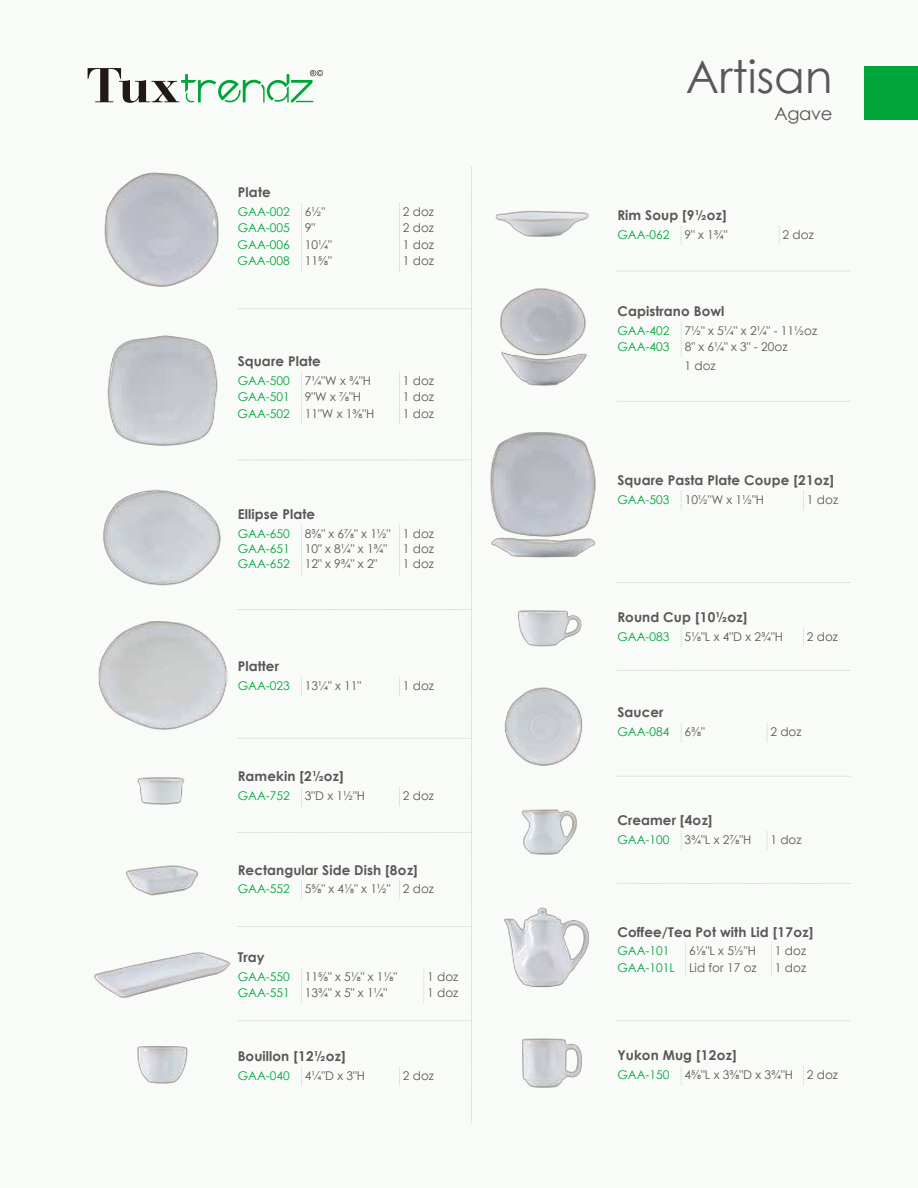
<style>
.page{position:relative;width:918px;height:1188px;background:#f8fbf7}
.page>*{position:absolute;margin:0;border:0;box-sizing:border-box;transform-origin:0 0}
.t1{font:45px "Century Gothic";color:#595757}
.t2{font:18px "Century Gothic";letter-spacing:-.02em;color:#595757}
.t3{font:700 13.5px "Century Gothic";letter-spacing:.005em;color:#595757}
.t4{font:12px/15px "Century Gothic";color:#595757}
.t5{font:12px/15px "Century Gothic";color:#00a53a;text-align:justify}
.s1{color:#00a53a}
</style>
<div class="page">
<div style="left:864px;top:66px;width:54px;height:54px;background:#00a53a"></div>
<svg style="left:88px;top:68px;width:235px;height:35px"></svg>
<svg style="left:681px;top:725px;width:1px;height:17px"></svg>
<svg style="left:681px;top:226px;width:1px;height:19px"></svg>
<svg style="left:779px;top:226px;width:1px;height:19px"></svg>
<svg style="left:681px;top:1068px;width:1px;height:17px"></svg>
<svg style="left:803px;top:1068px;width:1px;height:17px"></svg>
<svg style="left:681px;top:833px;width:1px;height:17px"></svg>
<svg style="left:767px;top:833px;width:1px;height:17px"></svg>
<svg style="left:685px;top:944px;width:1px;height:32px"></svg>
<svg style="left:771px;top:943px;width:1px;height:33px"></svg>
<svg style="left:617px;top:271px;width:234px;height:1px"></svg>
<svg style="left:617px;top:401px;width:234px;height:1px"></svg>
<svg style="left:622px;top:582px;width:229px;height:1px"></svg>
<svg style="left:622px;top:670px;width:229px;height:1px"></svg>
<svg style="left:619px;top:776px;width:232px;height:1px"></svg>
<svg style="left:617px;top:883px;width:234px;height:1px"></svg>
<svg style="left:623px;top:1020px;width:228px;height:1px"></svg>
<svg style="left:681px;top:491px;width:1px;height:19px"></svg>
<svg style="left:803px;top:491px;width:1px;height:19px"></svg>
<svg style="left:681px;top:628px;width:1px;height:19px"></svg>
<svg style="left:803px;top:628px;width:1px;height:19px"></svg>
<svg style="left:681px;top:322px;width:1px;height:35px"></svg>
<svg style="left:239px;top:203px;width:233px;height:921px"></svg>
<img style="left:104px;top:172px;width:137px;height:116px">
<img style="left:98px;top:621px;width:130px;height:109px">
<img style="left:469px;top:169px;width:120px;height:221px">
<img style="left:518px;top:582px;width:103px;height:89px">
<img style="left:468px;top:669px;width:151px;height:113px">
<img style="left:479px;top:778px;width:140px;height:77px">
<img style="left:504px;top:907px;width:85px;height:81px">
<img style="left:522px;top:1020px;width:101px;height:68px">
<img style="left:107px;top:334px;width:133px;height:114px">
<img style="left:454px;top:428px;width:142px;height:131px">
<img style="left:94px;top:952px;width:144px;height:69px">
<img style="left:126px;top:822px;width:114px;height:117px">
<img style="left:103px;top:489px;width:118px;height:97px">
<img style="left:126px;top:777px;width:97px;height:59px">
<img style="left:101px;top:1020px;width:121px;height:64px">
<p class="t3" style="left:238px;top:182px;width:35px">Plate</p>
<p class="t5" style="left:238px;top:204px;width:54px">GAA-002</p>
<p class="t4" style="left:305px;top:204px;width:22px">6½"</p>
<p class="t4" style="left:403px;top:204px;width:33px">2 doz</p>
<p class="t5" style="left:238px;top:220px;width:54px">GAA-005</p>
<p class="t4" style="left:305px;top:220px;width:12px">9"</p>
<p class="t4" style="left:403px;top:220px;width:33px">2 doz</p>
<p class="t5" style="left:238px;top:237px;width:54px">GAA-006</p>
<p class="t4" style="left:305px;top:237px;width:28px">10¼"</p>
<p class="t4" style="left:403px;top:237px;width:33px">1 doz</p>
<p class="t5" style="left:238px;top:253px;width:54px">GAA-008</p>
<p class="t4" style="left:305px;top:253px;width:28px">11⅝"</p>
<p class="t4" style="left:403px;top:253px;width:33px">1 doz</p>
<p class="t3" style="left:238px;top:351px;width:85px">Square Plate</p>
<p class="t5" style="left:238px;top:373px;width:54px">GAA-500</p>
<p class="t4" style="left:305px;top:373px;width:68px">7¼"W x ¾"H</p>
<p class="t4" style="left:403px;top:373px;width:33px">1 doz</p>
<p class="t5" style="left:238px;top:389px;width:54px">GAA-501</p>
<p class="t4" style="left:305px;top:389px;width:58px">9"W x ⅞"H</p>
<p class="t4" style="left:403px;top:389px;width:33px">1 doz</p>
<p class="t5" style="left:238px;top:406px;width:54px">GAA-502</p>
<p class="t4" style="left:305px;top:406px;width:71px">11"W x 1⅜"H</p>
<p class="t4" style="left:403px;top:406px;width:33px">1 doz</p>
<p class="t3" style="left:238px;top:504px;width:79px">Ellipse Plate</p>
<p class="t5" style="left:238px;top:526px;width:54px">GAA-650<br>GAA-651<br>GAA-652</p>
<p class="t4" style="left:305px;top:526px;width:87px">8⅜" x 6⅞" x 1½"<br>10" x 8¼" x 1¾"<br>12" x 9¾" x 2"</p>
<p class="t4" style="left:403px;top:526px;width:33px;text-align:justify">1 doz 1 doz 1 doz</p>
<p class="t3" style="left:238px;top:656px;width:43px">Platter</p>
<p class="t5" style="left:238px;top:678px;width:54px">GAA-023</p>
<p class="t4" style="left:305px;top:678px;width:58px">13¼" x 11"</p>
<p class="t4" style="left:403px;top:678px;width:33px">1 doz</p>
<p class="t3" style="left:238px;top:766px;width:108px">Ramekin [2½oz]</p>
<p class="t5" style="left:238px;top:788px;width:54px">GAA-752</p>
<p class="t4" style="left:305px;top:788px;width:62px">3"D x 1½"H</p>
<p class="t4" style="left:403px;top:788px;width:33px">2 doz</p>
<p class="t3" style="left:238px;top:859px;width:182px">Rectangular Side Dish [8oz]</p>
<p class="t5" style="left:238px;top:881px;width:54px">GAA-552</p>
<p class="t4" style="left:305px;top:881px;width:131px">5⅝" x 4⅛" x 1½" 2 doz</p>
<p class="t3" style="left:238px;top:946px;width:29px">Tray</p>
<p class="t5" style="left:238px;top:968px;width:54px">GAA-550</p>
<p class="t4" style="left:305px;top:968px;width:94px">11⅝" x 5⅛" x 1⅛"</p>
<p class="t5" style="left:238px;top:985px;width:54px">GAA-551</p>
<p class="t4" style="left:305px;top:985px;width:84px">13¾" x 5" x 1¼"</p>
<p class="t3" style="left:238px;top:1046px;width:110px">Bouillon [12½oz]</p>
<p class="t4" style="left:427px;top:968px;width:33px;line-height:16.2px">1 doz<br>1 doz</p>
<p class="t5" style="left:238px;top:1068px;width:54px">GAA-040</p>
<p class="t4" style="left:305px;top:1068px;width:62px">4¼"D x 3"H</p>
<p class="t4" style="left:403px;top:1068px;width:33px">2 doz</p>
<h1 class="t1" style="left:686px;top:46px;width:148px">Artisan</h1>
<h2 class="t2" style="left:774px;top:101px;width:60px">Agave</h2>
<p class="t3" style="left:617px;top:205px;width:111px">Rim Soup [9½oz]</p>
<p class="t5" style="left:617px;top:227px;width:54px">GAA-062</p>
<p class="t4" style="left:685px;top:227px;width:45px">9" x 1¾"</p>
<p class="t4" style="left:783px;top:227px;width:33px">2 doz</p>
<p class="t3" style="left:617px;top:301px;width:109px">Capistrano Bowl</p>
<p class="t5" style="left:617px;top:323px;width:54px">GAA-402</p>
<p class="t4" style="left:685px;top:323px;width:134px">7½" x 5¼" x 2¼" - 11½oz</p>
<p class="t4" style="left:685px;top:358px;width:33px">1 doz</p>
<p class="t5" style="left:617px;top:339px;width:54px">GAA-403</p>
<p class="t4" style="left:685px;top:339px;width:104px">8" x 6¼" x 3" - 20oz</p>
<p class="t3" style="left:617px;top:470px;width:218px">Square Pasta Plate Coupe [21oz]</p>
<p class="t5" style="left:617px;top:492px;width:54px">GAA-503</p>
<p class="t4" style="left:685px;top:492px;width:81px">10½"W x 1½"H</p>
<p class="t4" style="left:807px;top:492px;width:33px">1 doz</p>
<p class="t3" style="left:617px;top:607px;width:132px">Round Cup [10½oz]</p>
<p class="t5" style="left:617px;top:629px;width:54px">GAA-083</p>
<p class="t4" style="left:685px;top:629px;width:100px">5⅛"L x 4"D x 2¾"H</p>
<p class="t4" style="left:807px;top:629px;width:33px">2 doz</p>
<p class="t3" style="left:617px;top:702px;width:48px">Saucer</p>
<p class="t5" style="left:617px;top:724px;width:54px">GAA-084</p>
<p class="t4" style="left:685px;top:724px;width:22px">6⅜"</p>
<p class="t4" style="left:770px;top:724px;width:33px">2 doz</p>
<p class="t3" style="left:617px;top:810px;width:97px">Creamer [4oz]</p>
<p class="t5" style="left:617px;top:832px;width:54px">GAA-100</p>
<p class="t4" style="left:685px;top:832px;width:68px">3¾"L x 2⅞"H</p>
<p class="t4" style="left:770px;top:832px;width:33px">1 doz</p>
<p class="t3" style="left:617px;top:921px;width:198px">Coffee/Tea Pot with Lid [17oz]</p>
<p class="t4" style="left:617px;top:960px;width:141px"><span class="s1">GAA-101L</span> Lid for 17 oz</p>
<p class="t5" style="left:617px;top:943px;width:54px">GAA-101</p>
<p class="t4" style="left:689px;top:943px;width:68px">6⅛"L x 5½"H</p>
<p class="t4" style="left:775px;top:943px;width:33px;line-height:16px">1 doz<br>1 doz</p>
<p class="t3" style="left:617px;top:1045px;width:121px">Yukon Mug [12oz]</p>
<p class="t5" style="left:617px;top:1067px;width:54px">GAA-150</p>
<p class="t4" style="left:685px;top:1067px;width:155px">4⅝"L x 3⅜"D x 3¾"H 2 doz</p>
</div>
